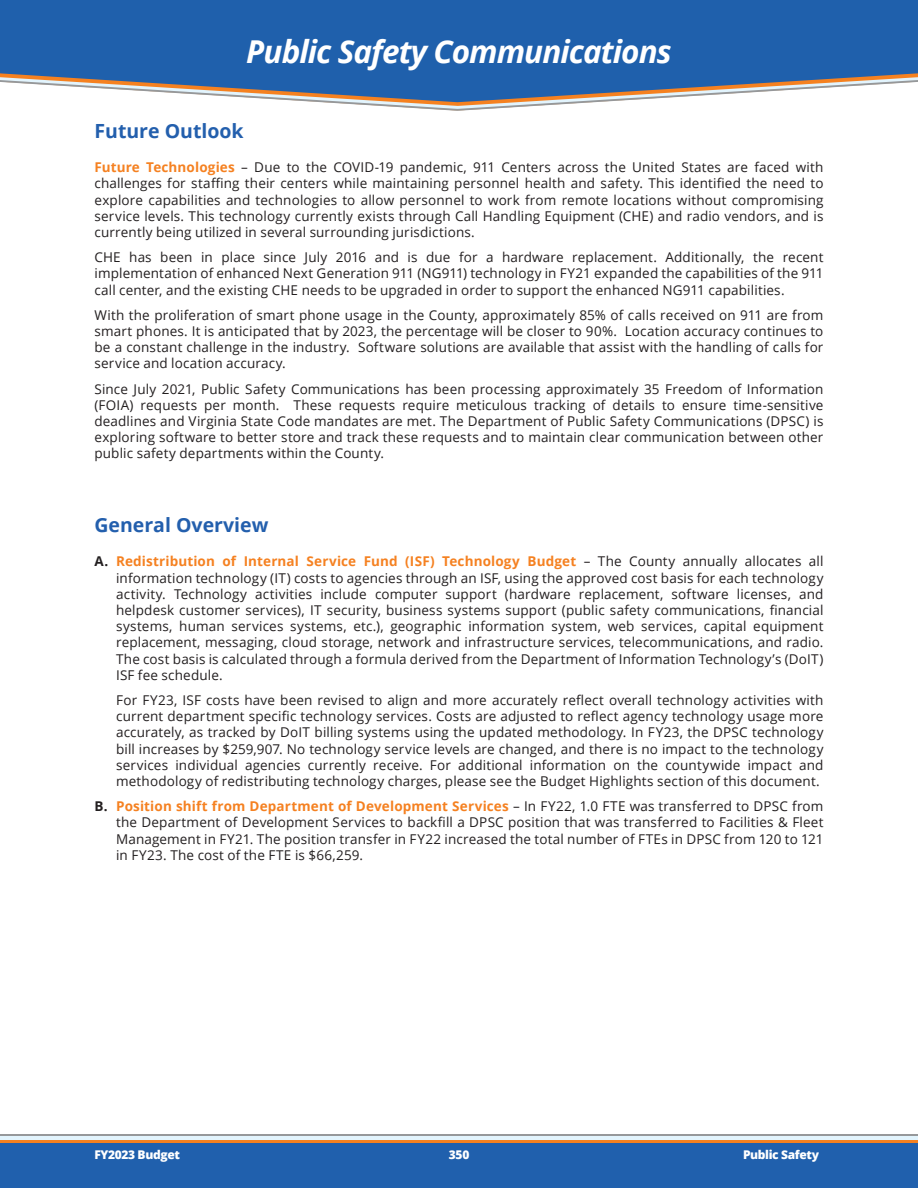
<style>
.page{position:relative;width:918px;height:1188px;background:#fff}
.page>*{position:absolute;margin:0;border:0;box-sizing:border-box;transform-origin:0 0}
.t1{font:italic 700 31.5px "Open Sans";letter-spacing:-.03em;color:#fff}
.Heading_L1{font:700 19.5px "Open Sans";color:#235fad}
.Tab_1{font:13.5px/16.2px "Open Sans";letter-spacing:.01em;color:#231f20;text-align:justify}
.Body{font:13.5px/16.2px "Open Sans";letter-spacing:.01em;color:#231f20;text-align:justify}
.t2{font:800 12px "Open Sans";letter-spacing:-.03em;color:#fff}
.s1{font-weight:700;color:#f58121}
.s2{font-weight:700}
</style>
<div class="page">
<div style="left:0;top:0;width:918px;height:68px;background:#1f60ac"></div>
<svg style="left:0;top:68px;width:918px;height:43px"></svg>
<div style="left:0;top:1135px;width:918px;height:53px;background:#2060ad"></div>
<div style="left:0;top:1135px;width:918px;height:8px;background:#f58120"></div>
<div style="left:0;top:1135px;width:918px;height:5px;background:#e2f4fd"></div>
<hr style="left:0;top:1135px;width:918px;height:1px;background:#96989a">
<p class="t1" style="left:246px;top:29px;width:427px">Public Safety Communications</p>
<p class="Heading_L1" style="left:94px;top:117px;width:151px">Future Outlook</p>
<p class="Body" style="left:94px;top:159px;width:730px"><span class="s1">Future Technologies</span> – Due to the COVID-19 pandemic, 911 Centers across the United States are faced with challenges for staffing their centers while maintaining personnel health and safety. This identified the need to explore capabilities and technologies to allow personnel to work from remote locations without compromising service levels. This technology currently exists through Call Handling Equipment (CHE) and radio vendors, and is currently being utilized in several surrounding jurisdictions.</p>
<p class="Body" style="left:94px;top:249px;width:731px">CHE has been in place since July 2016 and is due for a hardware replacement. Additionally, the recent implementation of enhanced Next Generation 911 (NG911) technology in FY21 expanded the capabilities of the 911 call center, and the existing CHE needs to be upgraded in order to support the enhanced NG911 capabilities.</p>
<p class="Body" style="left:94px;top:306px;width:730px">With the proliferation of smart phone usage in the County, approximately 85% of calls received on 911 are from smart phones. It is anticipated that by 2023, the percentage will be closer to 90%. Location accuracy continues to be a constant challenge in the industry. Software solutions are available that assist with the handling of calls for service and location accuracy.</p>
<p class="Body" style="left:94px;top:380px;width:731px">Since July 2021, Public Safety Communications has been processing approximately 35 Freedom of Information (FOIA) requests per month. These requests require meticulous tracking of details to ensure time-sensitive deadlines and Virginia State Code mandates are met. The Department of Public Safety Communications (DPSC) is exploring software to better store and track these requests and to maintain clear communication between other public safety departments within the County.</p>
<p class="Heading_L1" style="left:94px;top:511px;width:175px">General Overview</p>
<p class="Tab_1" style="left:116px;top:553px;width:709px;text-indent:-22px"><span class="s2">A.</span> <span class="s1">Redistribution of Internal Service Fund (ISF) Technology Budget</span> – The County annually allocates all information technology (IT) costs to agencies through an ISF, using the approved cost basis for each technology activity. Technology activities include computer support (hardware replacement, software licenses, and helpdesk customer services), IT security, business systems support (public safety communications, financial systems, human services systems, etc.), geographic information system, web services, capital equipment replacement, messaging, cloud storage, network and infrastructure services, telecommunications, and radio.<br>The cost basis is calculated through a formula derived from the Department of Information Technology’s (DoIT)<br>ISF fee schedule.</p>
<p class="Tab_1" style="left:116px;top:692px;width:709px">For FY23, ISF costs have been revised to align and more accurately reflect overall technology activities with current department specific technology services. Costs are adjusted to reflect agency technology usage more accurately, as tracked by DoIT billing systems using the updated methodology. In FY23, the DPSC technology bill increases by $259,907. No technology service levels are changed, and there is no impact to the technology services individual agencies currently receive. For additional information on the countywide impact and methodology of redistributing technology charges, please see the Budget Highlights section of this document.</p>
<p class="Tab_1" style="left:116px;top:798px;width:709px;text-indent:-22px"><span class="s2">B.</span> <span class="s1">Position shift from Department of Development Services</span> – In FY22, 1.0 FTE was transferred to DPSC from the Department of Development Services to backfill a DPSC position that was transferred to Facilities &amp; Fleet Management in FY21. The position transfer in FY22 increased the total number of FTEs in DPSC from 120 to 121 in FY23. The cost of the FTE is $66,259.</p>
<p class="t2" style="left:94px;top:1146px;width:87px">FY2023 Budget</p>
<p class="t2" style="left:449px;top:1146px;width:22px">350</p>
<p class="t2" style="left:743px;top:1146px;width:77px">Public Safety</p>
</div>
